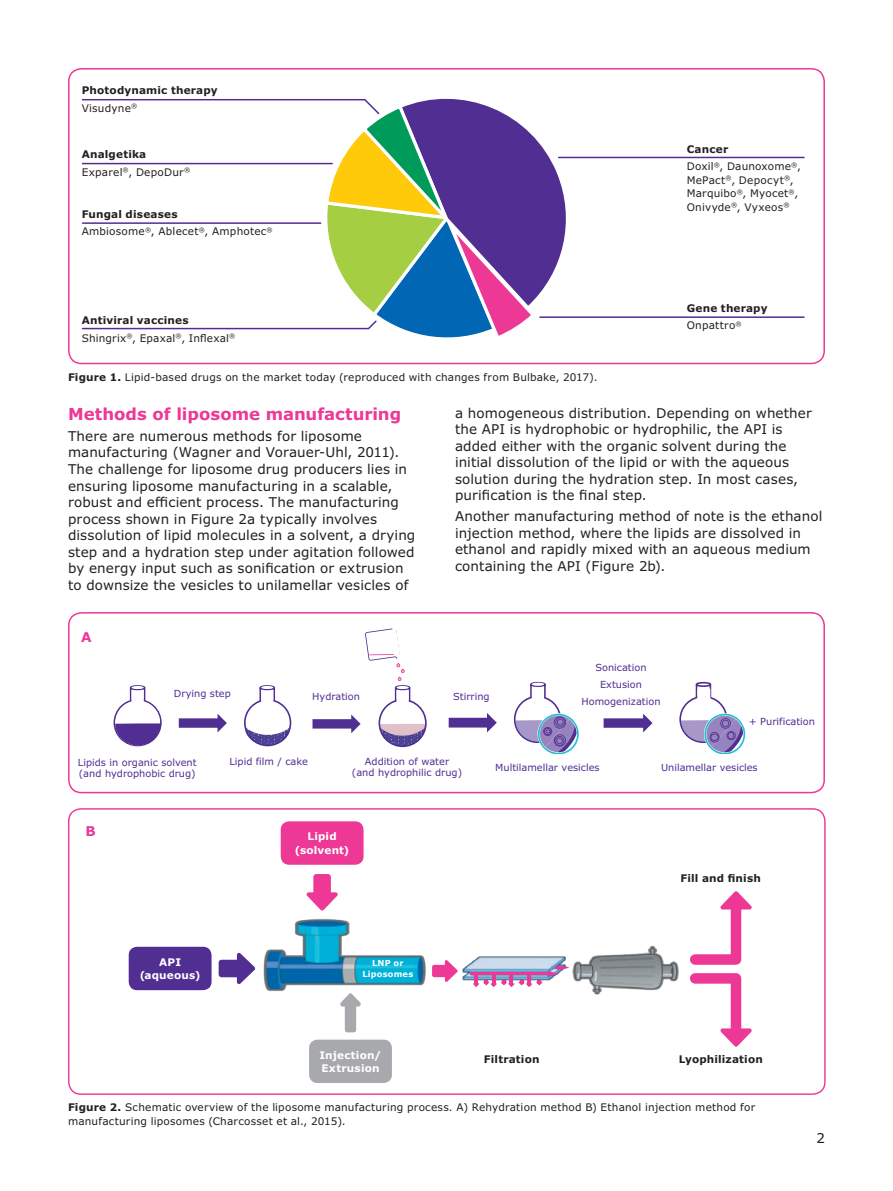
<style>
.page{position:relative;width:893px;height:1191px;background:#fff}
.page>*{position:absolute;margin:0;border:0;box-sizing:border-box;transform-origin:0 0}
.t1{font:700 16.5px "Verdana Pro";color:#ed3896}
.t2{font:13.5px/16.5px "Verdana Pro";letter-spacing:.005em;color:#231f20}
.t3{font:700 13.5px "Verdana Pro";color:#ed3896}
.t4{font:10.5px/17.7px "Verdana Pro";letter-spacing:.02em;color:#231f20}
.t5{font:700 10.5px/17.7px "Verdana Pro";letter-spacing:.015em;color:#231f20}
.t6{font:700 10.5px/13.5px "Verdana Pro";letter-spacing:.015em;color:#fff;text-align:center}
.t7{font:9.75px/11.4px "Verdana";color:#502e92;text-align:center}
.t8{font:700 8.25px/10.5px "Verdana Pro";letter-spacing:.02em;color:#fff;text-align:center}
.t9{font:6.15px "Verdana Pro";color:#231f20}
.s1{font-weight:400}
.s2{font-weight:700}
</style>
<div class="page">
<div style="left:68px;top:612px;width:757px;height:181px;border:2px solid #ed3896;border-radius:13px"></div>
<svg style="left:244px;top:685px;width:47px;height:61px"></svg>
<svg style="left:514px;top:682px;width:65px;height:73px"></svg>
<svg style="left:679px;top:682px;width:67px;height:73px"></svg>
<svg style="left:179px;top:713px;width:48px;height:19px"></svg>
<svg style="left:449px;top:713px;width:48px;height:19px"></svg>
<svg style="left:604px;top:713px;width:48px;height:19px"></svg>
<svg style="left:114px;top:685px;width:48px;height:61px"></svg>
<svg style="left:312px;top:628px;width:115px;height:119px"></svg>
<div style="left:68px;top:68px;width:757px;height:296px;border:2px solid #ed3896;border-radius:13px"></div>
<hr style="left:540px;top:316px;width:264px;height:2px;background:#502e92">
<hr style="left:559px;top:157px;width:245px;height:1px;background:#502e92">
<svg style="left:81px;top:98px;width:497px;height:240px"></svg>
<hr style="left:82px;top:163px;width:250px;height:1px;background:#502e92">
<img style="left:263px;top:919px;width:416px;height:76px">
<div style="left:309px;top:1039px;width:83px;height:44px;background:#a8a9ad;border-radius:9px"></div>
<div style="left:129px;top:946px;width:83px;height:44px;background:#502e92;border-radius:9px"></div>
<div style="left:281px;top:821px;width:83px;height:43px;background:#ed3896;border-radius:9px"></div>
<svg style="left:237px;top:952px;width:18px;height:32px"></svg>
<div style="left:219px;top:959px;width:21px;height:18px;background:#502e92;border-radius:3px"></div>
<svg style="left:445px;top:959px;width:13px;height:23px"></svg>
<div style="left:432px;top:965px;width:15px;height:12px;background:#ed3896;border-radius:2px"></div>
<svg style="left:306px;top:892px;width:32px;height:18px"></svg>
<div style="left:313px;top:874px;width:18px;height:21px;background:#ed3896;border-radius:3px"></div>
<svg style="left:339px;top:993px;width:23px;height:13px"></svg>
<div style="left:345px;top:1003px;width:11px;height:29px;background:#a8a9ad;border-radius:3px"></div>
<svg style="left:690px;top:891px;width:62px;height:156px"></svg>
<hr style="left:470px;top:972px;width:78px;height:3px;background:#ed3896">
<svg style="left:473px;top:965px;width:96px;height:22px"></svg>
<p class="t5" style="left:82px;top:82px;width:137px">Photodynamic therapy<br><span class="s1">Visudyne</span><sup>®</sup></p>
<p class="t4" style="left:82px;top:145px;width:110px"><span class="s2">Analgetika<br></span>Exparel<sup>®</sup>, DepoDur<sup>®</sup></p>
<p class="t4" style="left:82px;top:205px;width:192px"><span class="s2">Fungal diseases<br></span>Ambiosome<sup>®</sup>, Ablecet<sup>®</sup>, Amphotec<sup>®</sup></p>
<p class="t4" style="left:687px;top:140px;width:116px"><span class="s2">Cancer<br></span>Doxil<sup>®</sup>, Daunoxome<sup>®</sup>,</p>
<p class="t4" style="left:687px;top:173px;width:113px;line-height:13.5px">MePact<sup>®</sup>, Depocyt<sup>®</sup>,<br>Marquibo<sup>®</sup>, Myocet<sup>®</sup>,<br>Onivyde<sup>®</sup>, Vyxeos<sup>®</sup></p>
<p class="t5" style="left:687px;top:299px;width:82px">Gene therapy</p>
<p class="t4" style="left:687px;top:317px;width:50px">Onpattro</p>
<p class="t5" style="left:82px;top:311px;width:109px">Antiviral vaccines</p>
<p class="t9" style="left:736px;top:320px;width:8px">®</p>
<p class="t4" style="left:82px;top:329px;width:155px">Shingrix<sup>®</sup>, Epaxal<sup>®</sup>, Inflexal<sup>®</sup></p>
<p class="t4" style="left:68px;top:368px;width:531px"><span class="s2">Figure 1.</span> Lipid-based drugs on the market today (reproduced with changes from Bulbake, 2017).</p>
<p class="t2" style="left:455px;top:405px;width:358px">a homogeneous distribution. Depending on whether the API is hydrophobic or hydrophilic, the API is added either with the organic solvent during the initial dissolution of the lipid or with the aqueous solution during the hydration step. In most cases, purification is the final step.</p>
<p class="t2" style="left:455px;top:508px;width:369px">Another manufacturing method of note is the ethanol injection method, where the lipids are dissolved in ethanol and rapidly mixed with an aqueous medium containing the API (Figure 2b).</p>
<p class="t1" style="left:68px;top:403px;width:335px">Methods of liposome manufacturing</p>
<p class="t2" style="left:68px;top:428px;width:349px">There are numerous methods for liposome manufacturing (Wagner and Vorauer-Uhl, 2011).<br>The challenge for liposome drug producers lies in ensuring liposome manufacturing in a scalable, robust and efficient process. The manufacturing process shown in Figure 2a typically involves dissolution of lipid molecules in a solvent, a drying step and a hydration step under agitation followed by energy input such as sonification or extrusion to downsize the vesicles to unilamellar vesicles of</p>
<p class="t3" style="left:81px;top:628px;width:12px">A</p>
<p class="t7" style="left:174px;top:687px;width:58px">Drying step</p>
<p class="t7" style="left:312px;top:690px;width:49px">Hydration</p>
<p class="t7" style="left:453px;top:690px;width:38px">Stirring</p>
<p class="t7" style="left:581px;top:659px;width:81px;line-height:16.6px">Sonication<br>Extusion<br>Homogenization</p>
<p class="t7" style="left:749px;top:715px;width:68px">+ Purification</p>
<p class="t7" style="left:78px;top:756px;width:120px;text-align:left">Lipids in organic solvent (and hydrophobic drug)</p>
<p class="t7" style="left:229px;top:755px;width:80px">Lipid film / cake</p>
<p class="t7" style="left:352px;top:755px;width:112px">Addition of water<br>(and hydrophilic drug)</p>
<p class="t7" style="left:495px;top:761px;width:106px">Multilamellar vesicles</p>
<p class="t7" style="left:661px;top:761px;width:98px">Unilamellar vesicles</p>
<p class="t3" style="left:85px;top:822px;width:12px">B</p>
<p class="t6" style="left:295px;top:830px;width:56px">Lipid (solvent)</p>
<p class="t5" style="left:681px;top:869px;width:82px">Fill and finish</p>
<p class="t6" style="left:140px;top:955px;width:62px">API (aqueous)</p>
<p class="t8" style="left:362px;top:958px;width:52px">LNP or<br>Liposomes</p>
<p class="t6" style="left:319px;top:1048px;width:64px;text-align:left">Injection/<br>Extrusion</p>
<p class="t5" style="left:484px;top:1050px;width:57px">Filtration</p>
<p class="t5" style="left:679px;top:1050px;width:86px">Lyophilization</p>
<p class="t4" style="left:68px;top:1101px;width:689px;line-height:13.5px"><span class="s2">Figure 2.</span> Schematic overview of the liposome manufacturing process. A) Rehydration method B) Ethanol injection method for manufacturing liposomes (Charcosset et al., 2015).</p>
<p class="t2" style="left:816px;top:1129px;width:10px">2</p>
</div>
